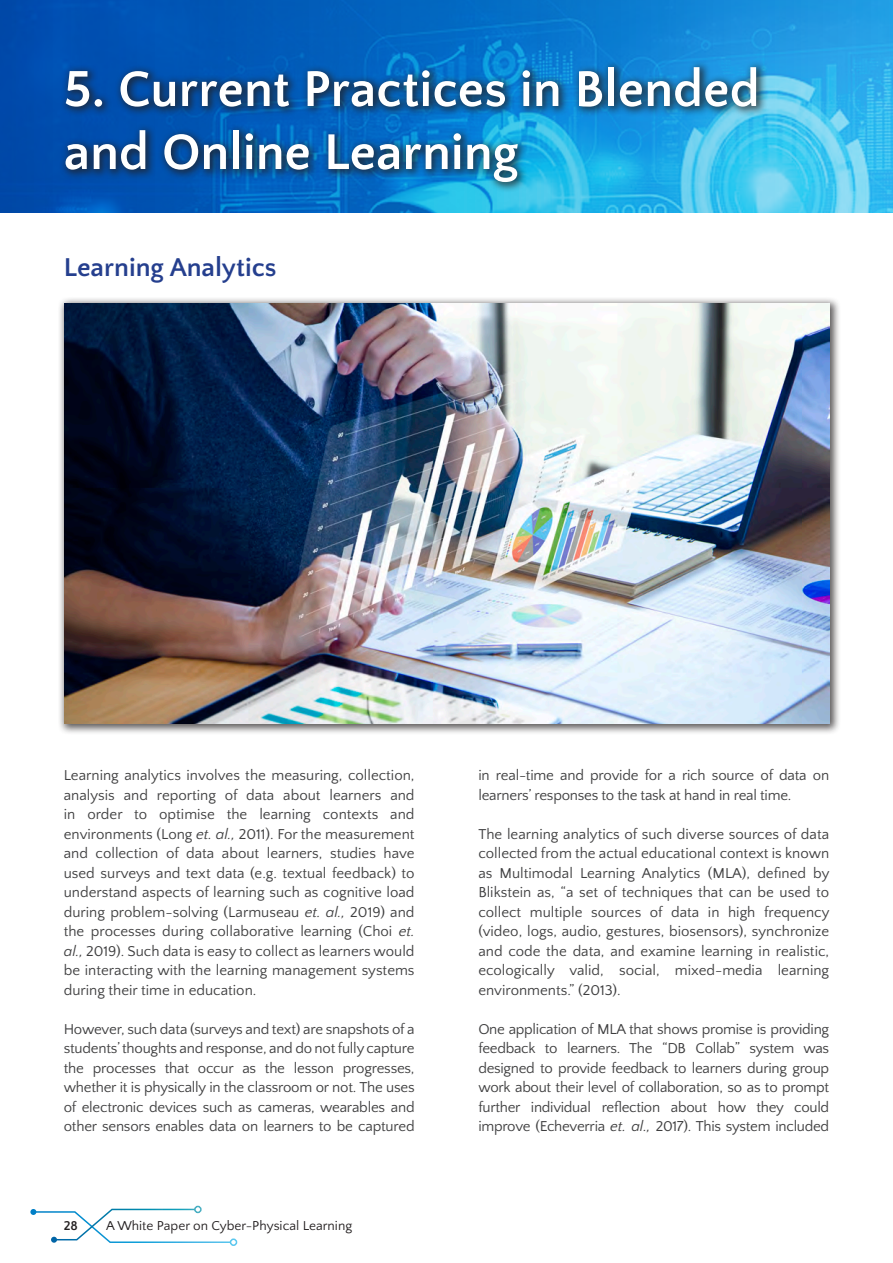
<style>
.page{position:relative;width:893px;height:1263px;background:#fff}
.page>*{position:absolute;margin:0;border:0;box-sizing:border-box;transform-origin:0 0}
._00_PT{font:700 52.5px/63px "Quattrocento Sans";color:#fff}
.t1{font:700 27px "Quattrocento Sans";color:#253f8e}
._01_Text{font:15px/19.5px "Quattrocento Sans";letter-spacing:-.015em;color:#3e3e3f;text-align:justify}
.t2{font:13.5px "Quattrocento Sans";color:#231f20}
.t3{font:700 13.5px "Quattrocento Sans";color:#231f20}
.s1{font-style:italic}
</style>
<div class="page">
<div style="left:230px;top:1238px;width:7px;height:8px;border:2px solid #fff;border-radius:50%"></div>
<svg style="left:30px;top:1208px;width:202px;height:36px"></svg>
<div style="left:194px;top:1206px;width:8px;height:7px;border:2px solid #fff;border-radius:50%"></div>
<img style="left:0;top:0;width:893px;height:213px">
<div style="left:59px;top:60px;width:709px;height:133px;background:#231f20;opacity:.75"></div>
<div style="left:57px;top:297px;width:784px;height:438px;background:#231f20;opacity:.75"></div>
<img style="left:64px;top:304px;width:765px;height:420px">
<p class="_00_PT" style="left:64px;top:59px;width:697px">5. Current Practices in Blended and Online Learning</p>
<h1 class="t1" style="left:64px;top:253px;width:214px">Learning Analytics</h1>
<p class="_01_Text" style="left:64px;top:766px;width:352px">Learning analytics involves the measuring, collection, analysis and reporting of data about learners and in order to optimise the learning contexts and environments (Long <span class="s1">et. al.,</span> 2011). For the measurement and collection of data about learners, studies have used surveys and text data (e.g. textual feedback) to understand aspects of learning such as cognitive load during problem-solving (Larmuseau <span class="s1">et. al.,</span> 2019) and the processes during collaborative learning (Choi <span class="s1">et. al.,</span> 2019). Such data is easy to collect as learners would be interacting with the learning management systems during their time in education.</p>
<p class="_01_Text" style="left:64px;top:1019px;width:352px">However, such data (surveys and text) are snapshots of a students’ thoughts and response, and do not fully capture the processes that occur as the lesson progresses, whether it is physically in the classroom or not. The uses of electronic devices such as cameras, wearables and other sensors enables data on learners to be captured</p>
<p class="t3" style="left:64px;top:1218px;width:16px">28</p>
<p class="t2" style="left:106px;top:1218px;width:247px">A White Paper on Cyber-Physical Learning</p>
<p class="_01_Text" style="left:478px;top:766px;width:352px">in real-time and provide for a rich source of data on learners’ responses to the task at hand in real time.</p>
<p class="_01_Text" style="left:478px;top:824px;width:353px">The learning analytics of such diverse sources of data collected from the actual educational context is known as Multimodal Learning Analytics (MLA), defined by Blikstein as, “a set of techniques that can be used to collect multiple sources of data in high frequency (video, logs, audio, gestures, biosensors), synchronize and code the data, and examine learning in realistic, ecologically valid, social, mixed-media learning environments.” (2013).</p>
<p class="_01_Text" style="left:478px;top:1019px;width:352px">One application of MLA that shows promise is providing feedback to learners. The “DB Collab” system was designed to provide feedback to learners during group work about their level of collaboration, so as to prompt further individual reflection about how they could improve (Echeverria <span class="s1">et. al.,</span> 2017). This system included</p>
</div>
